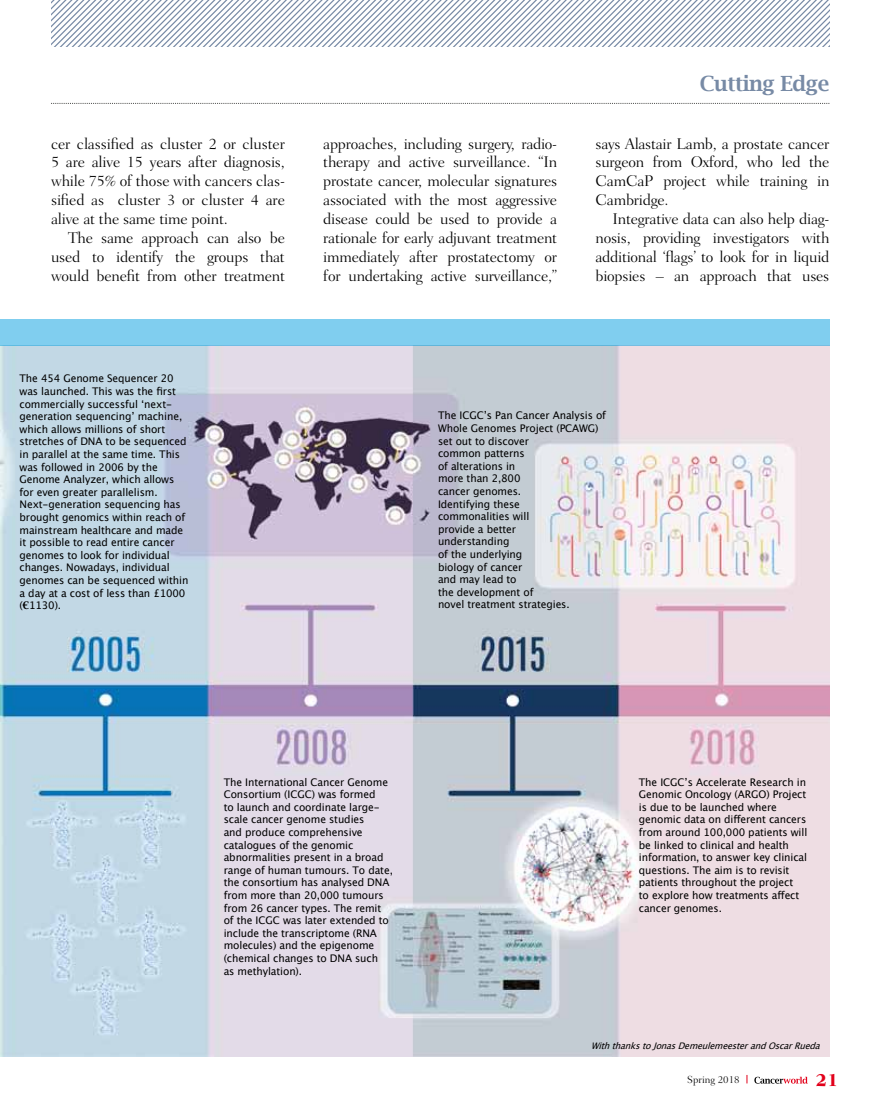
<style>
.page{position:relative;width:872px;height:1106px;background:#fff}
.page>*{position:absolute;margin:0;border:0;box-sizing:border-box;transform-origin:0 0}
.t1{font:600 21px "Lucida Bright";letter-spacing:-.025em;color:#778aa5}
.t2{font:800 18px "Fairfield LH";color:#e2001a}
.t3{font:300 15.75px/18.9px "Fairfield LH";letter-spacing:-.015em;color:#000;text-align:justify}
.t4{font:10.5px/12.6px "Lucida Grande";letter-spacing:-.01em;color:#000}
.t5{font:300 10.5px "Fairfield LH";color:#000}
.t6{font:italic 9px "Lucida Grande";color:#000}
.s1{font-family:"Lucida Bright";font-weight:600}
</style>
<div class="page">
<svg style="left:754px;top:1076px;width:53px;height:7px"></svg>
<img style="left:0;top:345px;width:829px;height:711px">
<div style="left:0;top:319px;width:829px;height:26px;background:#80ceef"></div>
<svg style="left:51px;top:103px;width:778px;height:1px"></svg>
<svg style="left:51px;top:0;width:778px;height:47px"></svg>
<h3 class="t3" style="left:51px;top:134px;width:235px">cer classified as cluster 2 or cluster 5 are alive 15 years after diagnosis, while 75% of those with cancers clas&shy;sified as cluster 3 or cluster 4 are alive at the same time point.</h3>
<h3 class="t3" style="left:51px;top:228px;width:235px;text-indent:17px">The same approach can also be used to identify the groups that would benefit from other treatment</h3>
<p class="t4" style="left:20px;top:372px;width:170px">The 454 Genome Sequencer 20 was launched. This was the first commercially successful ‘next&shy;generation sequencing’ machine, which allows millions of short stretches of DNA to be sequenced in parallel at the same time. This was followed in 2006 by the<br>Genome Analyzer, which allows for even greater parallelism.<br>Next-generation sequencing has brought genomics within reach of mainstream healthcare and made it possible to read entire cancer genomes to look for individual changes. Nowadays, individual genomes can be sequenced within a day at a cost of less than £1000 (<span class="s1">€</span>1130).</p>
<h1 class="t1" style="left:700px;top:70px;width:131px">Cutting Edge</h1>
<p class="t3" style="left:323px;top:134px;width:235px">approaches, including surgery, radio&shy;therapy and active surveillance. “In prostate cancer, molecular signatures associated with the most aggressive disease could be used to provide a rationale for early adjuvant treatment immediately after prostatectomy or for undertaking active surveillance,”</p>
<h3 class="t3" style="left:595px;top:134px;width:235px">says Alastair Lamb, a prostate cancer surgeon from Oxford, who led the CamCaP project while training in Cambridge.</h3>
<h3 class="t3" style="left:595px;top:210px;width:235px;text-indent:17px">Integrative data can also help diag&shy;nosis, providing investigators with additional ‘flags’ to look for in liquid biopsies – an approach that uses</h3>
<p class="t4" style="left:438px;top:409px;width:169px">The ICGC’s Pan Cancer Analysis of<br>Whole Genomes Project (PCAWG) set out to discover<br>common patterns<br>of alterations in<br>more than 2,800<br>cancer genomes.<br>Identifying these<br>commonalities will<br>provide a better<br>understanding<br>of the underlying<br>biology of cancer<br>and may lead to<br>the development of<br>novel treatment strategies.</p>
<p class="t4" style="left:224px;top:775px;width:171px">The International Cancer Genome<br>Consortium (ICGC) was formed<br>to launch and coordinate large&shy;scale cancer genome studies<br>and produce comprehensive catalogues of the genomic abnormalities present in a broad range of human tumours. To date, the consortium has analysed DNA from more than 20,000 tumours from 26 cancer types. The remit of the ICGC was later extended to include the transcriptome (RNA molecules) and the epigenome (chemical changes to DNA such<br>as methylation).</p>
<p class="t4" style="left:639px;top:775px;width:170px">The ICGC’s Accelerate Research in<br>Genomic Oncology (ARGO) Project is due to be launched where genomic data on different cancers from around 100,000 patients will be linked to clinical and health information, to answer key clinical questions. The aim is to revisit patients throughout the project<br>to explore how treatments affect cancer genomes.</p>
<p class="t6" style="left:591px;top:1040px;width:233px">WiththankstoJonasDemeulemeesterandOscarRueda</p>
<p class="t5" style="left:687px;top:1073px;width:54px">Spring 2018</p>
<h2 class="t2" style="left:815px;top:1069px;width:24px">21</h2>
</div>
